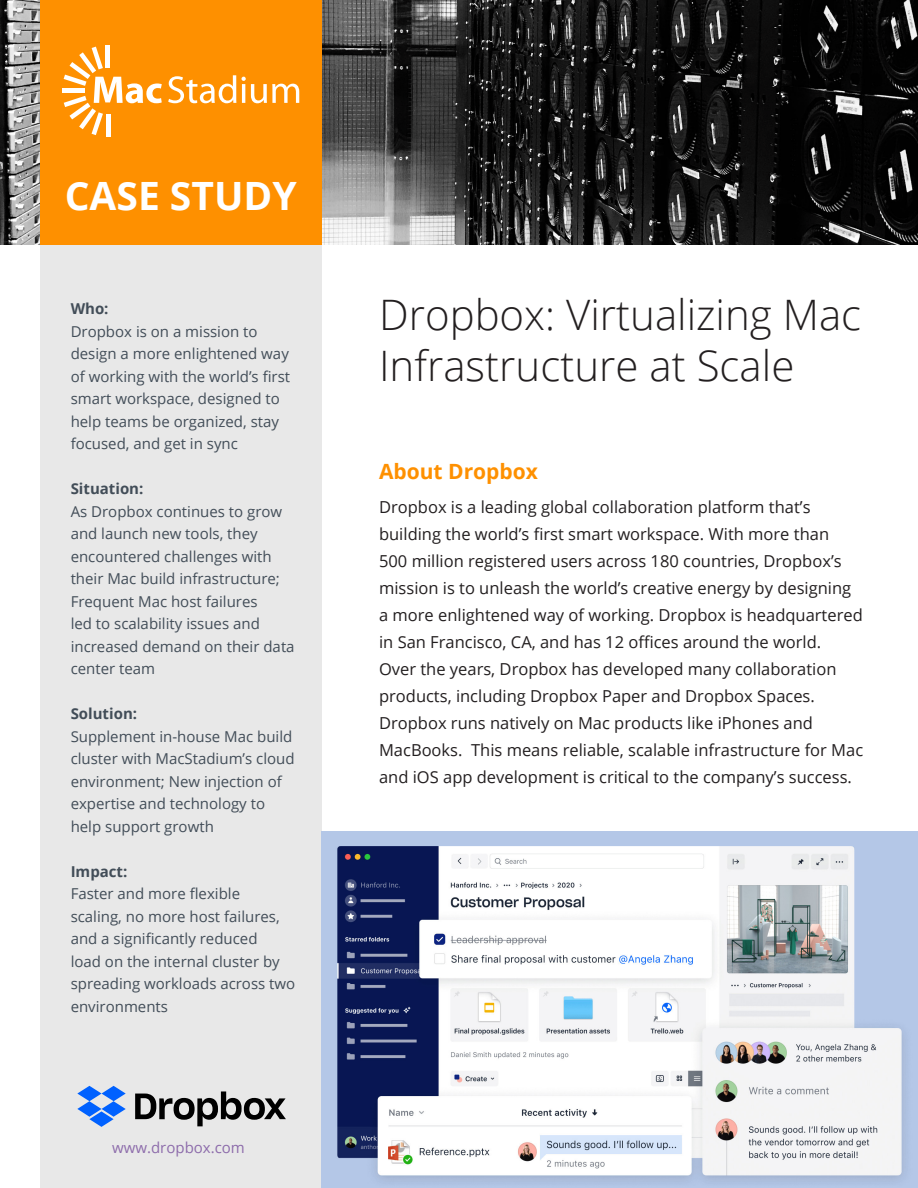
<style>
.page{position:relative;width:918px;height:1188px;background:#fff}
.page>*{position:absolute;margin:0;border:0;box-sizing:border-box;transform-origin:0 0}
.t1{font:300 42px/50.4px "Open Sans";color:#231f20}
.t2{font:700 39px "Open Sans";color:#fff}
.t3{font:700 21px "Open Sans";color:#fe9000}
.t4{font:16.5px/27px "Open Sans";color:#231f20}
.t5{font:15px/22.5px "Open Sans";color:#424d58}
.t6{font:700 15px "Open Sans";color:#424d58}
.t7{font:15px "Open Sans";color:#8d6cab}
</style>
<div class="page">
<img style="left:0;top:0;width:918px;height:244px">
<div style="left:40px;top:244px;width:282px;height:944px;background:#e8e8e8"></div>
<div style="left:40px;top:0;width:282px;height:244px;background:#fe9000"></div>
<hr style="left:106px;top:114px;width:4px;height:23px;background:#fff">
<hr style="left:106px;top:45px;width:4px;height:23px;background:#fff">
<hr style="left:62px;top:89px;width:23px;height:4px;background:#fff">
<svg style="left:64px;top:47px;width:98px;height:88px"></svg>
<svg style="left:168px;top:75px;width:68px;height:28px"></svg>
<svg style="left:242px;top:77px;width:57px;height:26px"></svg>
<svg style="left:77px;top:1086px;width:49px;height:41px"></svg>
<svg style="left:135px;top:1091px;width:151px;height:35px"></svg>
<img style="left:322px;top:831px;width:596px;height:357px">
<p class="t2" style="left:65px;top:168px;width:233px">CASE STUDY</p>
<p class="t6" style="left:71px;top:298px;width:39px">Who:</p>
<p class="t5" style="left:71px;top:319px;width:221px">Dropbox is on a mission to design a more enlightened way of working with the world’s first smart workspace, designed to help teams be organized, stay focused, and get in sync</p>
<p class="t6" style="left:71px;top:478px;width:74px">Situation:</p>
<p class="t5" style="left:71px;top:499px;width:225px">As Dropbox continues to grow and launch new tools, they encountered challenges with their Mac build infrastructure;<br>Frequent Mac host failures<br>led to scalability issues and increased demand on their data center team</p>
<p class="t6" style="left:71px;top:703px;width:68px">Solution:</p>
<p class="t5" style="left:71px;top:724px;width:225px">Supplement in-house Mac build cluster with MacStadium’s cloud environment; New injection of expertise and technology to help support growth</p>
<p class="t6" style="left:71px;top:861px;width:58px">Impact:</p>
<p class="t5" style="left:71px;top:882px;width:226px">Faster and more flexible<br>scaling, no more host failures, and a significantly reduced<br>load on the internal cluster by spreading workloads across two environments</p>
<p class="t7" style="left:112px;top:1137px;width:134px">www.dropbox.com</p>
<p class="t1" style="left:379px;top:289px;width:484px">Dropbox: Virtualizing Mac<br>Infrastructure at Scale</p>
<p class="t3" style="left:379px;top:457px;width:160px">About Dropbox</p>
<p class="t4" style="left:379px;top:493px;width:486px">Dropbox is a leading global collaboration platform that’s building the world’s first smart workspace. With more than<br>500 million registered users across 180 countries, Dropbox’s mission is to unleash the world’s creative energy by designing a more enlightened way of working. Dropbox is headquartered in San Francisco, CA, and has 12 offices around the world.<br>Over the years, Dropbox has developed many collaboration products, including Dropbox Paper and Dropbox Spaces.<br>Dropbox runs natively on Mac products like iPhones and MacBooks. This means reliable, scalable infrastructure for Mac and iOS app development is critical to the company’s success.</p>
</div>
